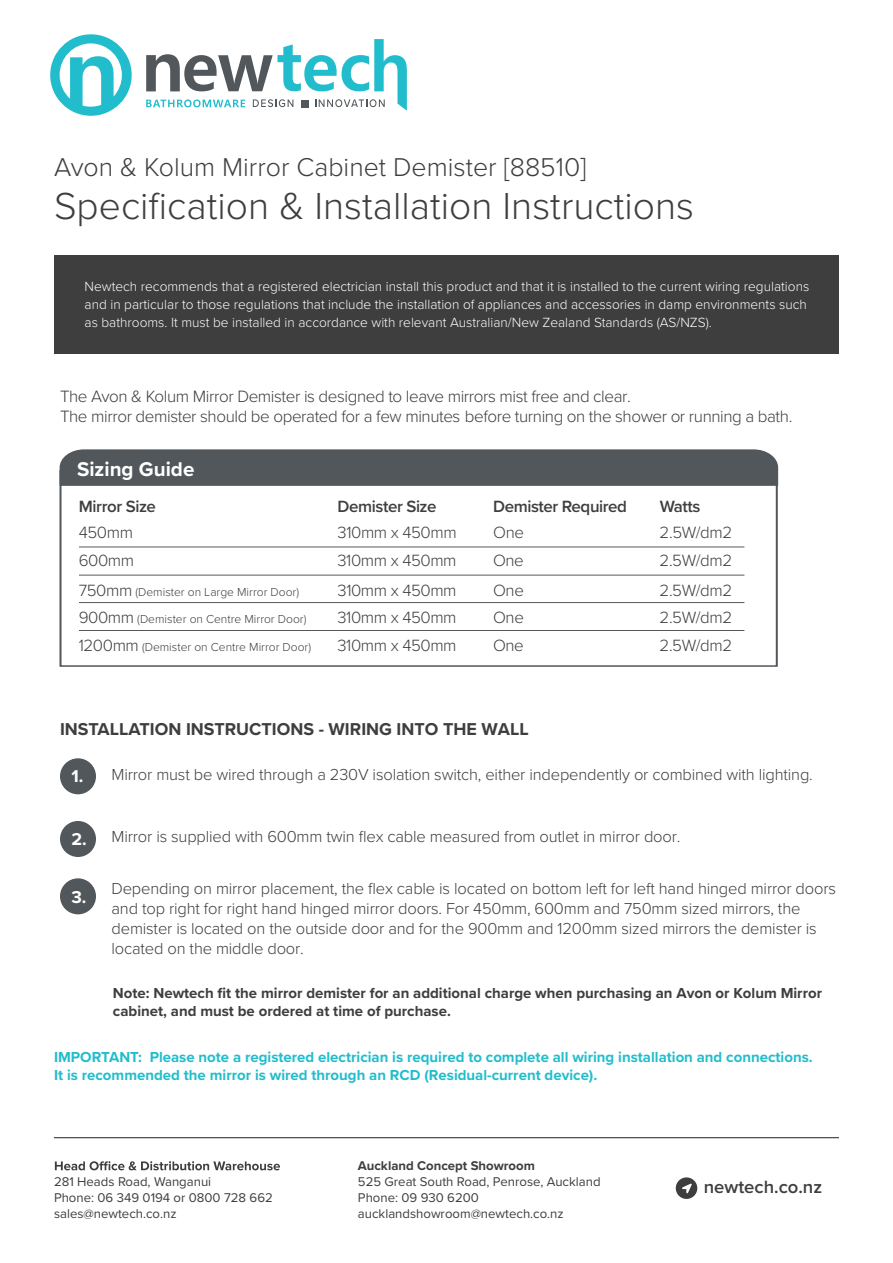
<style>
.page{position:relative;width:893px;height:1263px;background:#fff}
.page>*{position:absolute;margin:0;border:0;box-sizing:border-box;transform-origin:0 0}
.t1{font:300 39px "Proxima Nova";color:#3e3e3f}
.t2{font:300 26.7px "Proxima Nova";color:#3e3e3f}
.t3{font:700 20.55px "Proxima Nova";color:#fff}
.t4{font:600 18.45px "Proxima Nova";color:#3e3e3f}
.t5{font:700 17.85px "Proxima Nova";color:#3e3e3f}
.t6{font:700 17.85px "Proxima Nova";color:#fff}
.t7{font:300 16.95px/20.4px "Proxima Nova";letter-spacing:-.025em;color:#3e3e3f}
.t8{font:300 16.8px "Proxima Nova";letter-spacing:-.025em;color:#3e3e3f}
.t9{font:600 16.8px "Proxima Nova";letter-spacing:-.025em;color:#3e3e3f}
.t10{font:300 16.5px/19.8px "Proxima Nova";letter-spacing:-.01em;color:#3e3e3f}
.t11{font:700 15px/18px "Proxima Nova";color:#21bdcc}
.t12{font:700 15px/18px "Proxima Nova";color:#3e3e3f}
.t13{font:300 13.8px/18px "Proxima Nova";color:#fff}
.t14{font:13.2px/15.8px "Proxima Nova";color:#3e3e3f}
.t15{font:700 13.2px "Proxima Nova";color:#3e3e3f}
.t16{font:300 12px "Proxima Nova";color:#3e3e3f}
.s1{font-size:16.8px}
.s2{font-weight:700;font-size:17.85px;color:#fff}
</style>
<div class="page">
<div style="left:54px;top:255px;width:785px;height:99px;background:#3e3e3f"></div>
<div style="left:676px;top:1177px;width:21px;height:22px;background:#3e3e3f;border-radius:50%"></div>
<svg style="left:682px;top:1183px;width:10px;height:10px"></svg>
<svg style="left:55px;top:1161px;width:225px;height:9px"></svg>
<div style="left:60px;top:758px;width:36px;height:36px;background:#52575b;border-radius:50%"></div>
<div style="left:60px;top:821px;width:36px;height:36px;background:#52575b;border-radius:50%"></div>
<div style="left:60px;top:878px;width:36px;height:36px;background:#52575b;border-radius:50%"></div>
<div style="left:60px;top:449px;width:718px;height:37px;background:#52575b"></div>
<hr style="left:79px;top:546px;width:665px;height:1px;background:#3e3e3f">
<hr style="left:79px;top:575px;width:665px;height:1px;background:#3e3e3f">
<hr style="left:79px;top:602px;width:665px;height:1px;background:#3e3e3f">
<hr style="left:79px;top:630px;width:665px;height:1px;background:#3e3e3f">
<div style="left:60px;top:470px;width:718px;height:197px;border:2px solid #52575b"></div>
<svg style="left:50px;top:34px;width:82px;height:82px"></svg>
<svg style="left:146px;top:39px;width:261px;height:72px"></svg>
<hr style="left:54px;top:1137px;width:785px;height:1px;background:#231f20">
<h2 class="t2" style="left:54px;top:147px;width:534px">Avon &amp; Kolum Mirror Cabinet Demister [88510]</h2>
<h1 class="t1" style="left:54px;top:177px;width:641px">Specification &amp; Installation Instructions</h1>
<p class="t13" style="left:85px;top:276px;width:726px">Newtech recommends that a registered electrician install this product and that it is installed to the current wiring regulations and in particular to those regulations that include the installation of appliances and accessories in damp environments such as bathrooms. It must be installed in accordance with relevant Australian/New Zealand Standards (AS/NZS).</p>
<p class="t7" style="left:60px;top:385px;width:734px">The Avon &amp; Kolum Mirror Demister is designed to leave mirrors mist free and clear.<br>The mirror demister should be operated for a few minutes before turning on the shower or running a bath.</p>
<p class="t3" style="left:77px;top:454px;width:119px">Sizing Guide</p>
<p class="t9" style="left:79px;top:494px;width:79px">Mirror Size</p>
<p class="t9" style="left:338px;top:494px;width:101px">Demister Size</p>
<p class="t9" style="left:493px;top:494px;width:135px">Demister Required</p>
<p class="t9" style="left:660px;top:494px;width:42px">Watts</p>
<p class="t8" style="left:79px;top:520px;width:56px">450mm</p>
<p class="t8" style="left:338px;top:520px;width:121px">310mm x 450mm</p>
<p class="t8" style="left:493px;top:520px;width:32px">One</p>
<p class="t8" style="left:660px;top:520px;width:74px">2.5W/dm2</p>
<p class="t8" style="left:79px;top:548px;width:57px">600mm</p>
<p class="t8" style="left:338px;top:548px;width:121px">310mm x 450mm</p>
<p class="t8" style="left:493px;top:548px;width:32px">One</p>
<p class="t8" style="left:660px;top:548px;width:74px">2.5W/dm2</p>
<p class="t16" style="left:79px;top:583px;width:222px"><span class="s1">750mm</span> (Demister on Large Mirror Door)</p>
<p class="t8" style="left:338px;top:577px;width:121px">310mm x 450mm</p>
<p class="t8" style="left:493px;top:577px;width:32px">One</p>
<p class="t8" style="left:660px;top:577px;width:74px">2.5W/dm2</p>
<p class="t16" style="left:79px;top:610px;width:229px"><span class="s1">900mm</span> (Demister on Centre Mirror Door)</p>
<p class="t8" style="left:338px;top:605px;width:121px">310mm x 450mm</p>
<p class="t8" style="left:493px;top:605px;width:32px">One</p>
<p class="t8" style="left:660px;top:605px;width:74px">2.5W/dm2</p>
<p class="t16" style="left:79px;top:638px;width:234px"><span class="s1">1200mm</span> (Demister on Centre Mirror Door)</p>
<p class="t8" style="left:337px;top:633px;width:121px">310mm x 450mm</p>
<p class="t8" style="left:493px;top:633px;width:32px">One</p>
<p class="t8" style="left:660px;top:633px;width:74px">2.5W/dm2</p>
<p class="t5" style="left:60px;top:716px;width:470px">INSTALLATION INSTRUCTIONS - WIRING INTO THE WALL</p>
<p class="t10" style="left:71px;top:764px;width:743px"><span class="s2">1.</span> Mirror must be wired through a 230V isolation switch, either independently or combined with lighting.</p>
<p class="t6" style="left:71px;top:826px;width:17px">2.</p>
<p class="t6" style="left:71px;top:883px;width:17px">3.</p>
<p class="t10" style="left:112px;top:825px;width:570px">Mirror is supplied with 600mm twin flex cable measured from outlet in mirror door.</p>
<p class="t10" style="left:112px;top:878px;width:726px">Depending on mirror placement, the flex cable is located on bottom left for left hand hinged mirror doors and top right for right hand hinged mirror doors. For 450mm, 600mm and 750mm sized mirrors, the demister is located on the outside door and for the 900mm and 1200mm sized mirrors the demister is located on the middle door.</p>
<p class="t12" style="left:113px;top:984px;width:711px">Note: Newtech fit the mirror demister for an additional charge when purchasing an Avon or Kolum Mirror cabinet, and must be ordered at time of purchase.</p>
<p class="t11" style="left:54px;top:1048px;width:760px">IMPORTANT: Please note a registered electrician is required to complete all wiring installation and connections.<br>It is recommended the mirror is wired through an RCD (Residual-current device).</p>
<p class="t14" style="left:54px;top:1173px;width:220px">281 Heads Road, Wanganui<br>Phone: 06 349 0194 or 0800 728 662 sales@newtech.co.nz</p>
<p class="t15" style="left:358px;top:1156px;width:178px">Auckland Concept Showroom</p>
<p class="t14" style="left:358px;top:1173px;width:244px">525 Great South Road, Penrose, Auckland<br>Phone: 09 930 6200 aucklandshowroom@newtech.co.nz</p>
<p class="t4" style="left:704px;top:1173px;width:120px">newtech.co.nz</p>
</div>
